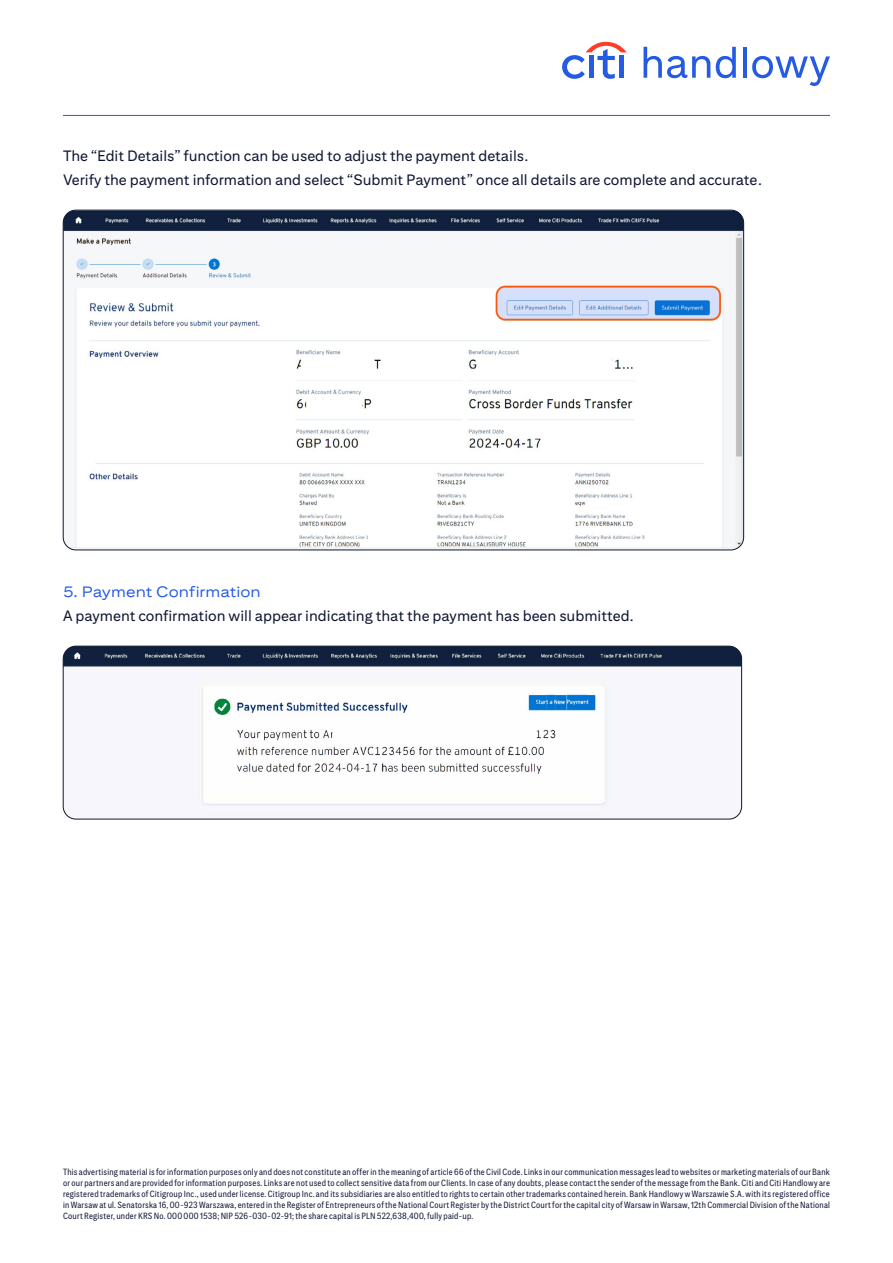
<style>
.page{position:relative;width:893px;height:1263px;background:#fff}
.page>*{position:absolute;margin:0;border:0;box-sizing:border-box;transform-origin:0 0}
.t1{font:15px/23.7px "Citi Sans Text";color:#0f1632}
.t2{font:15px "Citi Sans Display";letter-spacing:.005em;color:#255be3}
.t3{font:condensed 9px/10.8px "Citi Sans";letter-spacing:.025em;color:#0f1632;text-align:justify}
</style>
<div class="page">
<hr style="left:63px;top:115px;width:767px;height:1px;background:#255be3">
<svg style="left:562px;top:42px;width:65px;height:37px"></svg>
<svg style="left:643px;top:47px;width:67px;height:31px"></svg>
<svg style="left:716px;top:47px;width:20px;height:31px"></svg>
<hr style="left:743px;top:47px;width:4px;height:31px;background:#255be3">
<svg style="left:752px;top:56px;width:78px;height:30px"></svg>
<img style="left:63px;top:210px;width:681px;height:340px">
<img style="left:63px;top:646px;width:679px;height:173px">
<div style="left:63px;top:646px;width:679px;height:173px;border:1px solid #0f1632;border-radius:13px"></div>
<h1 class="t1" style="left:63px;top:144px;width:700px">The “Edit Details” function can be used to adjust the payment details.<br>Verify the payment information and select “Submit Payment” once all details are complete and accurate.</h1>
<h1 class="t2" style="left:63px;top:583px;width:199px">5. Payment Confirmation</h1>
<h1 class="t1" style="left:63px;top:603px;width:572px">A payment confirmation will appear indicating that the payment has been submitted.</h1>
<p class="t3" style="left:63px;top:1167px;width:768px">This advertising material is for information purposes only and does not constitute an offer in the meaning of article 66 of the Civil Code. Links in our communication messages lead to websites or marketing materials of our Bank or our partners and are provided for information purposes. Links are not used to collect sensitive data from our Clients. In case of any doubts, please contact the sender of the message from the Bank. Citi and Citi Handlowy are registered trademarks of Citigroup Inc., used under license. Citigroup Inc. and its subsidiaries are also entitled to rights to certain other trademarks contained herein. Bank Handlowy w Warszawie S.A. with its registered office in Warsaw at ul. Senatorska 16, 00-923 Warszawa, entered in the Register of Entrepreneurs of the National Court Register by the District Court for the capital city of Warsaw in Warsaw, 12th Commercial Division of the National Court Register, under KRS No. 000 000 1538; NIP 526-030-02-91; the share capital is PLN 522,638,400, fully paid-up.</p>
</div>
